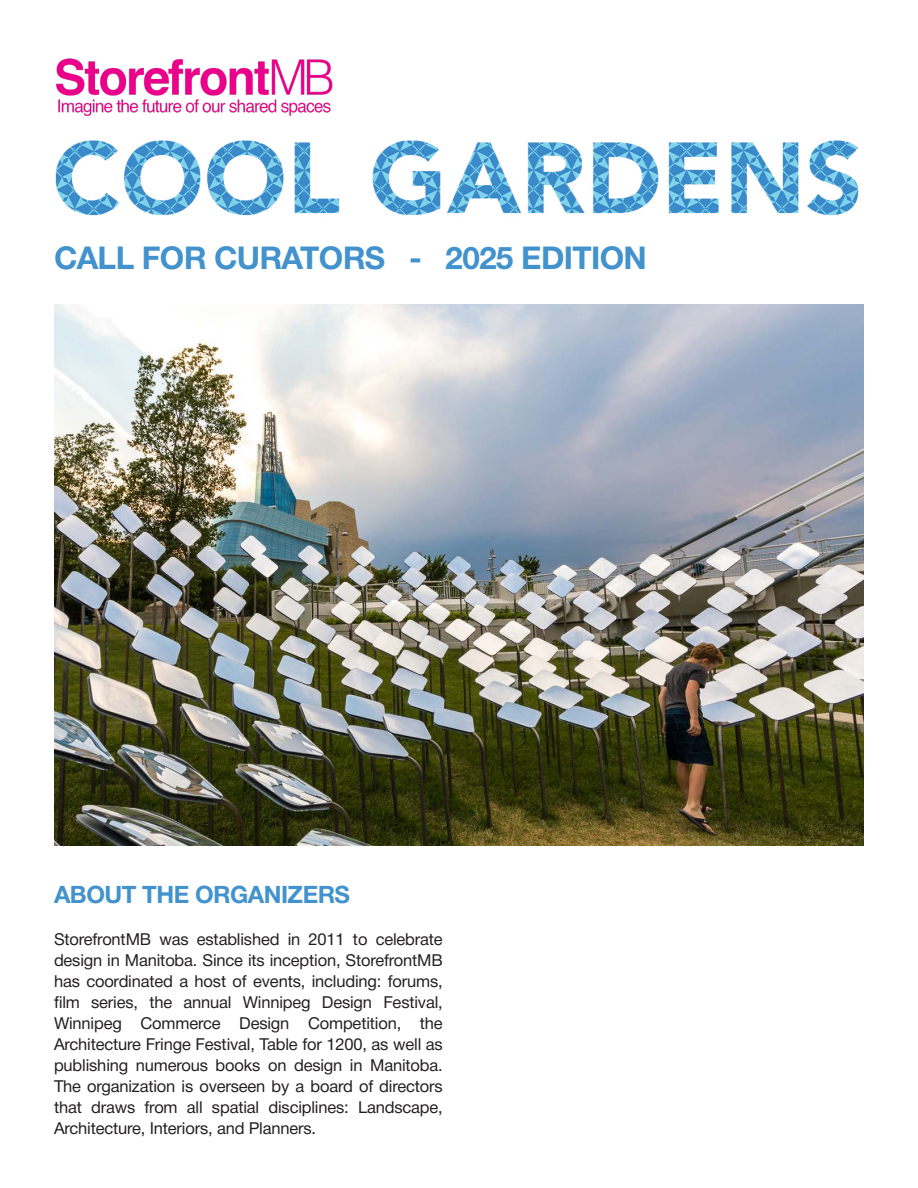
<style>
.page{position:relative;width:918px;height:1188px;background:#fff}
.page>*{position:absolute;margin:0;border:0;box-sizing:border-box;transform-origin:0 0}
.t1{font:700 31.5px "Helvetica Neue";letter-spacing:-.02em;color:#4192cd}
.t2{font:700 24px "Helvetica Neue";letter-spacing:-.02em;color:#4192cd}
.t3{font:16.5px/21px "Helvetica Neue";letter-spacing:-.01em;color:#231f20;text-align:justify}
</style>
<div class="page">
<img style="left:54px;top:304px;width:810px;height:541px">
<img style="left:55px;top:140px;width:804px;height:76px">
<img style="left:56px;top:58px;width:277px;height:58px">
<p class="t1" style="left:54px;top:233px;width:594px">CALL FOR CURATORS - 2025 EDITION</p>
<p class="t2" style="left:54px;top:876px;width:298px">ABOUT THE ORGANIZERS</p>
<p class="t3" style="left:54px;top:930px;width:390px">StorefrontMB was established in 2011 to celebrate design in Manitoba. Since its inception, StorefrontMB has coordinated a host of events, including: forums, film series, the annual Winnipeg Design Festival, Winnipeg Commerce Design Competition, the Architecture Fringe Festival, Table for 1200, as well as publishing numerous books on design in Manitoba.<br>The organization is overseen by a board of directors that draws from all spatial disciplines: Landscape, Architecture, Interiors, and Planners.</p>
</div>
